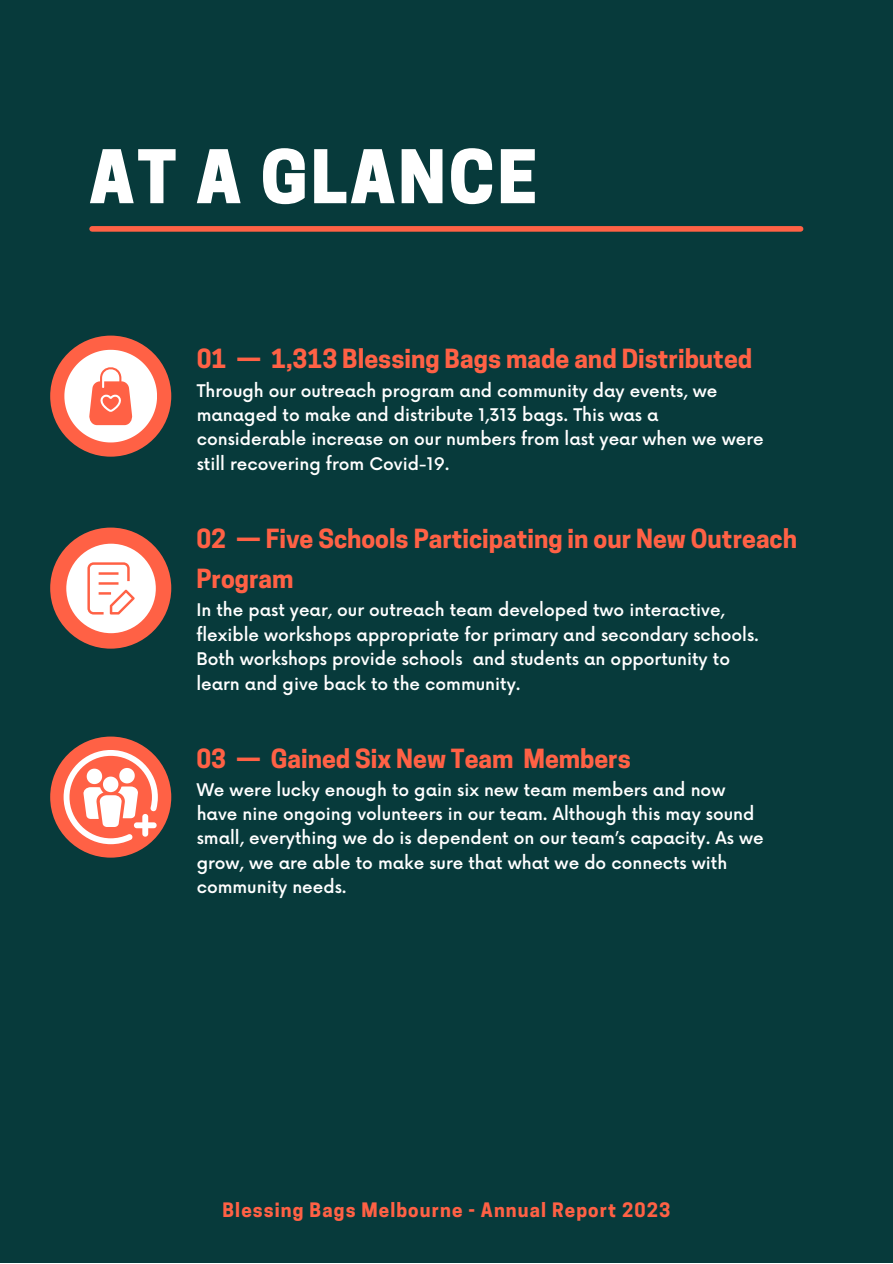
<style>
.page{position:relative;width:893px;height:1264px;background:#fff}
.page>*{position:absolute;margin:0;border:0;box-sizing:border-box;transform-origin:0 0}
.t1{font:800 69.3px "Cooper Hewitt";letter-spacing:.04em;color:#fff}
.t2{font:700 24.75px/40.5px "Cooper Hewitt";color:#ff6145}
.t3{font:700 18.75px "Cooper Hewitt";letter-spacing:.06em;color:#ff6145}
.t4{font:500 16.95px/24.5px "Now";color:#fff}
</style>
<div class="page">
<div style="left:0;top:0;width:892px;height:1262px;background:#073a3b"></div>
<div style="left:92px;top:226px;width:708px;height:6px;background:#ff6145"></div>
<div style="left:50px;top:335px;width:121px;height:121px;background:#ff6145;border-radius:50%"></div>
<div style="left:50px;top:736px;width:121px;height:121px;background:#ff6145;border-radius:50%"></div>
<div style="left:50px;top:527px;width:121px;height:121px;background:#ff6145;border-radius:50%"></div>
<svg style="left:66px;top:543px;width:90px;height:90px"></svg>
<svg style="left:64px;top:350px;width:93px;height:92px"></svg>
<svg style="left:64px;top:750px;width:94px;height:94px"></svg>
<p class="t1" style="left:89px;top:151px;width:450px">AT A GLANCE</p>
<p class="t2" style="left:197px;top:342px;width:557px">01 — 1,313 Blessing Bags made and Distributed</p>
<p class="t4" style="left:197px;top:379px;width:568px">Through our outreach program and community day events, we managed to make and distribute 1,313 bags. This was a considerable increase on our numbers from last year when we were still recovering from Covid-19.</p>
<p class="t2" style="left:196px;top:521px;width:602px">02 — Five Schools Participating in our New Outreach<br>Program</p>
<p class="t4" style="left:196px;top:599px;width:564px">In the past year, our outreach team developed two interactive, flexible workshops appropriate for primary and secondary schools.<br>Both workshops provide schools and students an opportunity to learn and give back to the community.</p>
<p class="t2" style="left:196px;top:741px;width:436px">03 — Gained Six New Team Members</p>
<p class="t4" style="left:197px;top:778px;width:568px">We were lucky enough to gain six new team members and now have nine ongoing volunteers in our team. Although this may sound small, everything we do is dependent on our team’s capacity. As we grow, we are able to make sure that what we do connects with community needs.</p>
<p class="t3" style="left:222px;top:1202px;width:449px">Blessing Bags Melbourne - Annual Report 2023</p>
</div>
